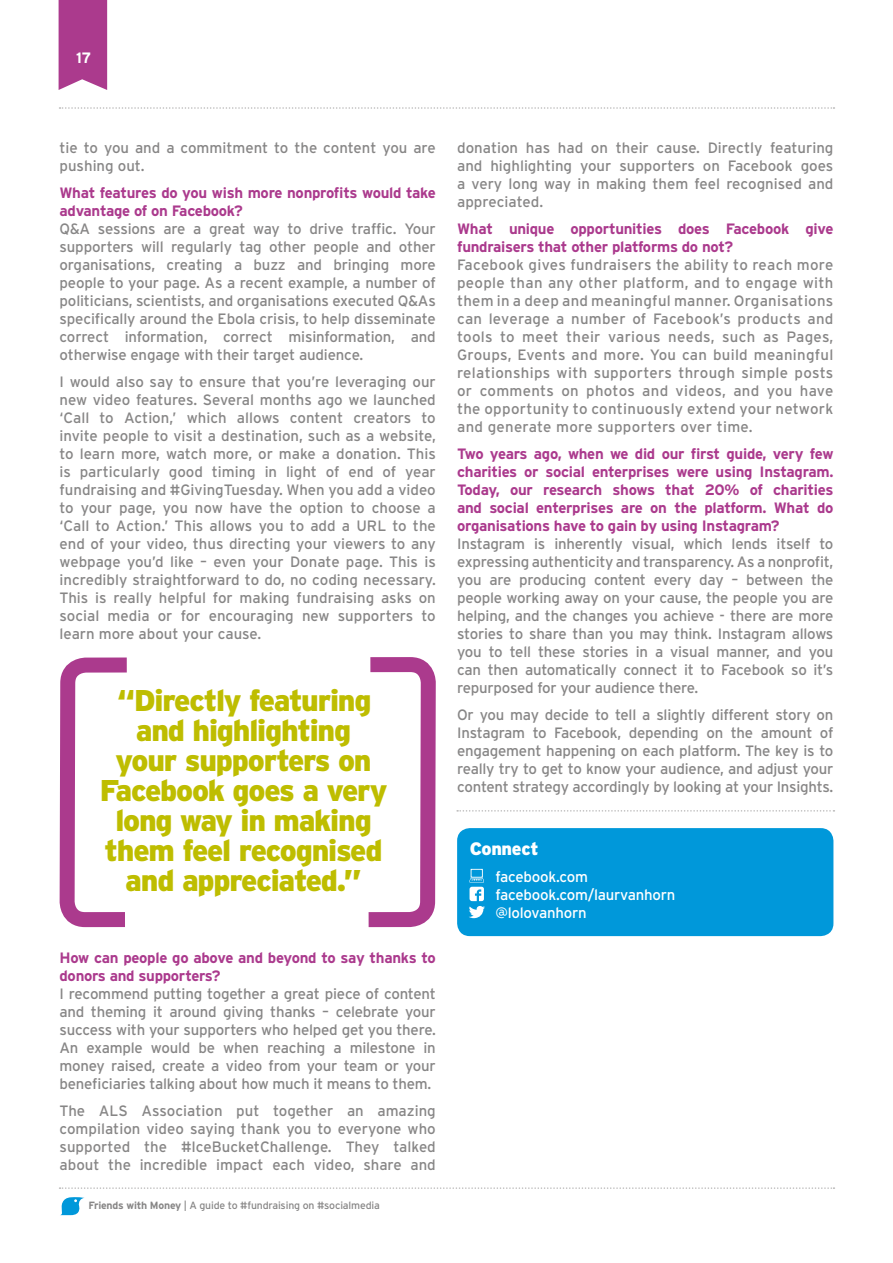
<style>
.page{position:relative;width:893px;height:1263px;background:#fff}
.page>*{position:absolute;margin:0;border:0;box-sizing:border-box;transform-origin:0 0}
.t1{font:900 30px/30px "Interstate";letter-spacing:-.04em;color:#bebd00;text-align:center}
.t2{font:900 18px "Interstate";letter-spacing:-.02em;color:#fff}
.t3{font:15px/18px "Interstate";letter-spacing:-.01em;color:#878686;text-align:justify}
.t4{font:700 15px/18px "Interstate";letter-spacing:-.02em;color:#ab3a8d}
.t5{font:15px/18px "Interstate";letter-spacing:-.015em;color:#fff}
.t6{font:700 15px "Interstate";color:#fff}
.t7{font:10.5px "Interstate";letter-spacing:-.015em;color:#878686}
.s1{font-weight:700}
</style>
<div class="page">
<svg style="left:59px;top:657px;width:68px;height:559px"></svg>
<svg style="left:368px;top:657px;width:68px;height:271px"></svg>
<div style="left:457px;top:828px;width:376px;height:108px;background:#0098da;border-radius:13px"></div>
<svg style="left:457px;top:810px;width:377px;height:2px"></svg>
<svg style="left:469px;top:869px;width:16px;height:49px"></svg>
<svg style="left:60px;top:107px;width:774px;height:2px"></svg>
<svg style="left:60px;top:1187px;width:774px;height:2px"></svg>
<svg style="left:60px;top:1197px;width:24px;height:18px"></svg>
<div style="left:59px;top:0;width:48px;height:90px;background:#ab3a8d"></div>
<p class="t6" style="left:76px;top:49px;width:17px">17</p>
<p class="t3" style="left:60px;top:139px;width:378px">tie to you and a commitment to the content you are pushing out.</p>
<p class="t4" style="left:60px;top:184px;width:378px">What features do you wish more nonprofits would take advantage of on Facebook?</p>
<p class="t3" style="left:60px;top:220px;width:378px">Q&amp;A sessions are a great way to drive traffic. Your supporters will regularly tag other people and other organisations, creating a buzz and bringing more people to your page. As a recent example, a number of politicians, scientists, and organisations executed Q&amp;As specifically around the Ebola crisis, to help disseminate correct information, correct misinformation, and otherwise engage with their target audience.</p>
<p class="t3" style="left:60px;top:373px;width:378px">I would also say to ensure that you’re leveraging our new video features. Several months ago we launched ‘Call to Action,’ which allows content creators to invite people to visit a destination, such as a website, to learn more, watch more, or make a donation. This is particularly good timing in light of end of year fundraising and #GivingTuesday. When you add a video to your page, you now have the option to choose a ‘Call to Action.’ This allows you to add a URL to the end of your video, thus directing your viewers to any webpage you’d like – even your Donate page. This is incredibly straightforward to do, no coding necessary.<br>This is really helpful for making fundraising asks on social media or for encouraging new supporters to learn more about your cause.</p>
<h1 class="t1" style="left:100px;top:685px;width:289px">“Directly featuring and highlighting<br>your supporters on<br>Facebook goes a very long way in making them feel recognised and appreciated.”</h1>
<p class="t4" style="left:60px;top:949px;width:378px">How can people go above and beyond to say thanks to donors and supporters?</p>
<p class="t3" style="left:60px;top:985px;width:378px">I recommend putting together a great piece of content and theming it around giving thanks – celebrate your success with your supporters who helped get you there.<br>An example would be when reaching a milestone in money raised, create a video from your team or your beneficiaries talking about how much it means to them.</p>
<p class="t3" style="left:60px;top:1102px;width:378px">The ALS Association put together an amazing compilation video saying thank you to everyone who supported the #IceBucketChallenge. They talked about the incredible impact each video, share and</p>
<p class="t7" style="left:88px;top:1199px;width:293px"><span class="s1">Friends with Money</span> | A guide to #fundraising on #socialmedia</p>
<p class="t3" style="left:457px;top:139px;width:378px">donation has had on their cause. Directly featuring and highlighting your supporters on Facebook goes a very long way in making them feel recognised and appreciated.</p>
<p class="t4" style="left:457px;top:220px;width:378px">What unique opportunities does Facebook give fundraisers that other platforms do not?</p>
<p class="t3" style="left:457px;top:256px;width:378px">Facebook gives fundraisers the ability to reach more people than any other platform, and to engage with them in a deep and meaningful manner. Organisations can leverage a number of Facebook’s products and tools to meet their various needs, such as Pages, Groups, Events and more. You can build meaningful relationships with supporters through simple posts or comments on photos and videos, and you have the opportunity to continuously extend your network and generate more supporters over time.</p>
<p class="t4" style="left:457px;top:445px;width:378px;text-align:justify">Two years ago, when we did our first guide, very few charities or social enterprises were using Instagram.<br>Today, our research shows that 20% of charities and social enterprises are on the platform. What do organisations have to gain by using Instagram?</p>
<p class="t3" style="left:457px;top:535px;width:378px">Instagram is inherently visual, which lends itself to expressing authenticity and transparency. As a nonprofit, you are producing content every day – between the people working away on your cause, the people you are helping, and the changes you achieve - there are more stories to share than you may think. Instagram allows you to tell these stories in a visual manner, and you can then automatically connect it to Facebook so it’s repurposed for your audience there.</p>
<p class="t3" style="left:457px;top:706px;width:378px">Or you may decide to tell a slightly different story on Instagram to Facebook, depending on the amount of engagement happening on each platform. The key is to really try to get to know your audience, and adjust your content strategy accordingly by looking at your Insights.</p>
<p class="t2" style="left:470px;top:838px;width:70px">Connect</p>
<p class="t5" style="left:495px;top:868px;width:181px">facebook.com facebook.com/laurvanhorn @lolovanhorn</p>
</div>
